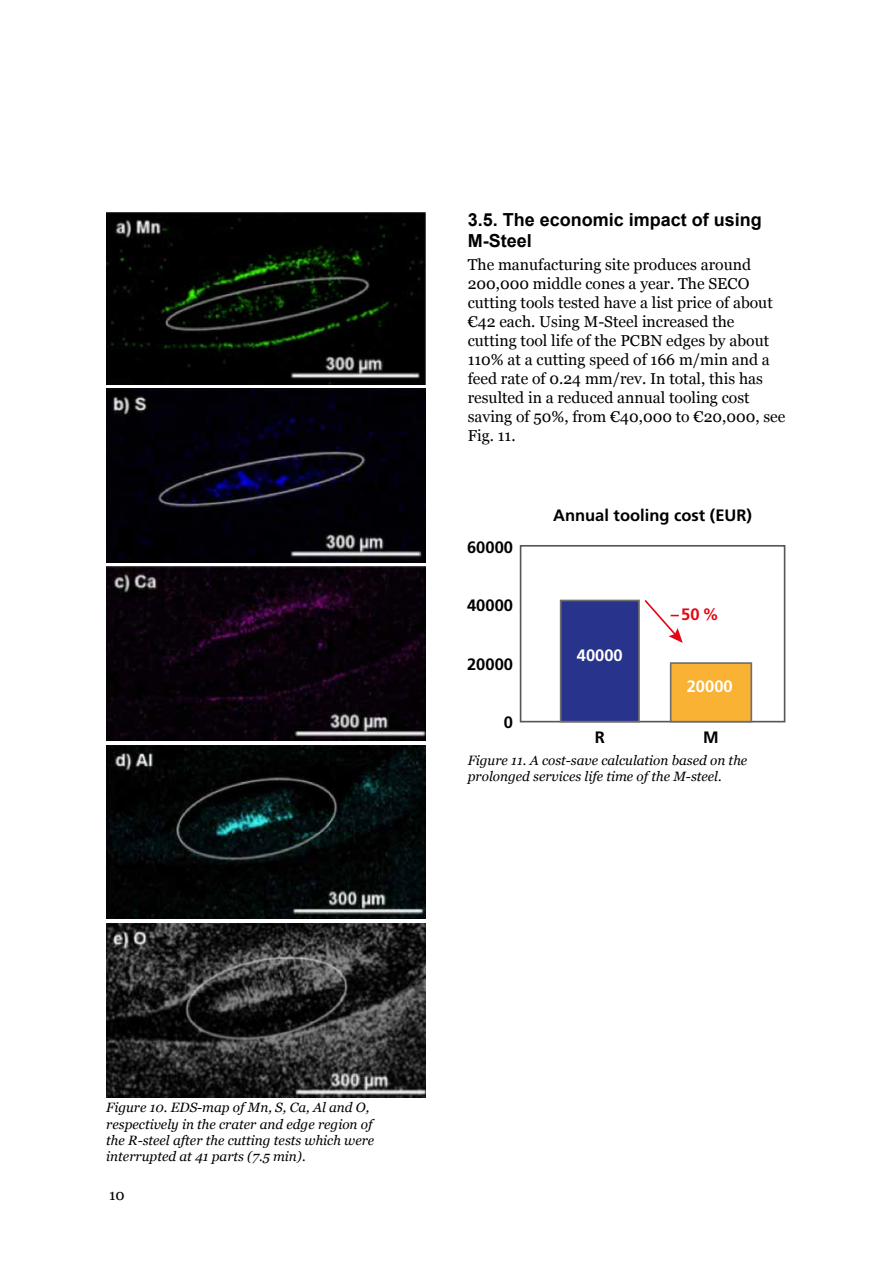
<style>
.page{position:relative;width:893px;height:1263px;background:#fff}
.page>*{position:absolute;margin:0;border:0;box-sizing:border-box;transform-origin:0 0}
.t1{font:700 18px/21.6px "Arial";color:#000}
.t2{font:700 16.5px "Frutiger LT Std";color:#000}
.t3{font:700 16.5px "Frutiger LT Std";color:#fff}
.t4{font:700 16.5px "Frutiger LT Std";color:#e30613}
.t5{font:15.75px/18.9px "Georgia";color:#000}
.t6{font:15px "Georgia";color:#000}
.t7{font:italic 13.5px/16.2px "Georgia";color:#000}
</style>
<div class="page">
<img style="left:106px;top:213px;width:319px;height:172px">
<img style="left:106px;top:745px;width:319px;height:174px">
<img style="left:106px;top:388px;width:319px;height:174px">
<img style="left:106px;top:924px;width:319px;height:173px">
<img style="left:106px;top:567px;width:319px;height:173px">
<div style="left:520px;top:545px;width:265px;height:177px;border:2px solid #575756"></div>
<div style="left:560px;top:600px;width:80px;height:122px;background:#28348b;border:2px solid #706f6f"></div>
<div style="left:670px;top:662px;width:82px;height:60px;background:#f9b234;border:2px solid #706f6f"></div>
<svg style="left:644px;top:600px;width:39px;height:43px"></svg>
<p class="t1" style="left:468px;top:209px;width:296px">3.5. The economic impact of using<br>M-Steel</p>
<p class="t5" style="left:468px;top:255px;width:319px">The manufacturing site produces around 200,000 middle cones a year. The SECO cutting tools tested have a list price of about €42 each. Using M-Steel increased the cutting tool life of the PCBN edges by about 110% at a cutting speed of 166 m/min and a feed rate of 0.24 mm/rev. In total, this has resulted in a reduced annual tooling cost saving of 50%, from €40,000 to €20,000, see Fig. 11.</p>
<p class="t2" style="left:467px;top:537px;width:47px">60000</p>
<p class="t2" style="left:467px;top:596px;width:47px">40000</p>
<p class="t2" style="left:467px;top:654px;width:47px">20000</p>
<p class="t2" style="left:553px;top:506px;width:200px">Annual tooling cost (EUR)</p>
<p class="t3" style="left:577px;top:646px;width:47px">40000</p>
<p class="t4" style="left:671px;top:604px;width:50px">–50 %</p>
<p class="t3" style="left:687px;top:677px;width:47px">20000</p>
<p class="t2" style="left:703px;top:728px;width:17px">M</p>
<p class="t7" style="left:468px;top:752px;width:281px">Figure 11. A cost-save calculation based on the prolonged services life time of the M-steel.</p>
<p class="t2" style="left:504px;top:712px;width:11px">0</p>
<p class="t2" style="left:595px;top:728px;width:12px">R</p>
<p class="t7" style="left:106px;top:1099px;width:270px">Figure 10. EDS-map of Mn, S, Ca, Al and O, respectively in the crater and edge region of the R-steel after the cutting tests which were interrupted at 41 parts (7.5 min).</p>
<p class="t6" style="left:109px;top:1184px;width:17px">10</p>
</div>
